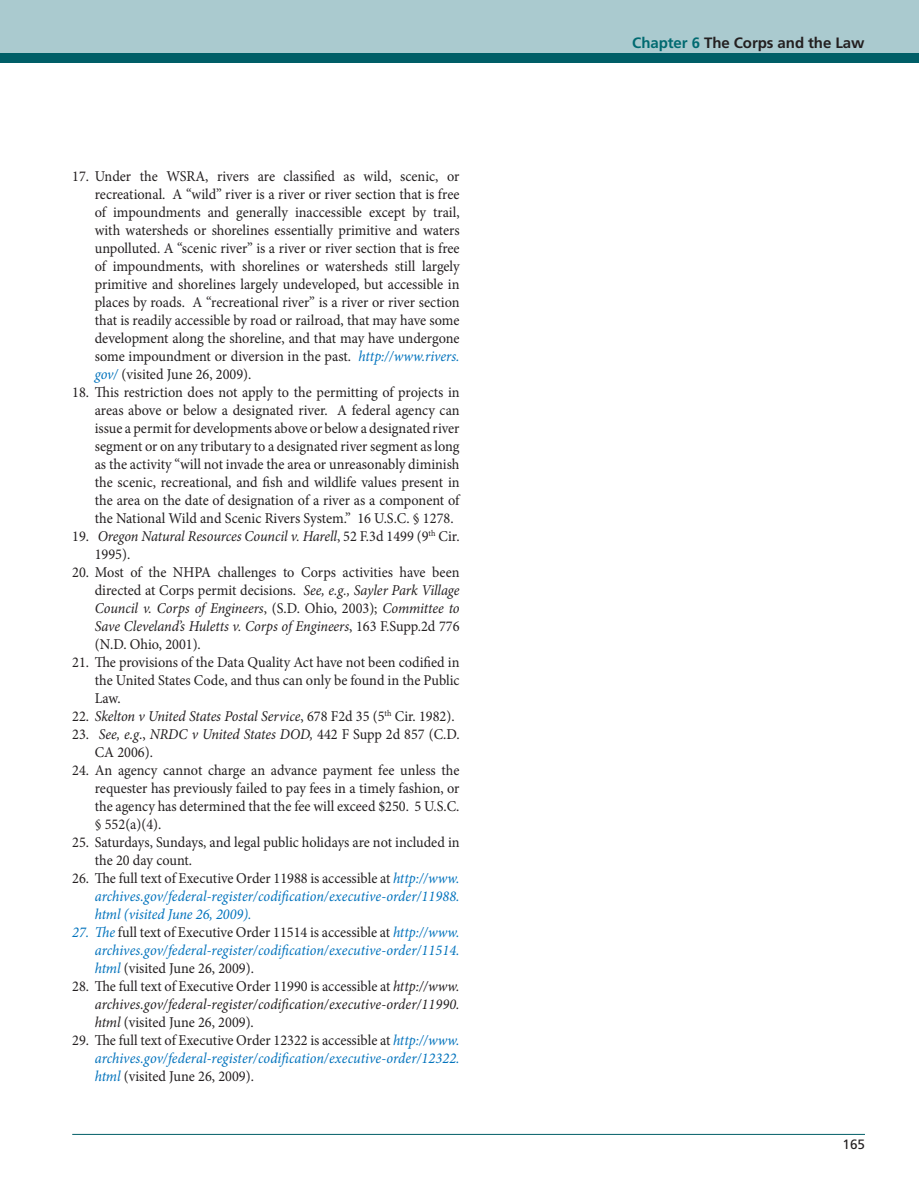
<style>
.page{position:relative;width:919px;height:1188px;background:#fff}
.page>*{position:absolute;margin:0;border:0;box-sizing:border-box;transform-origin:0 0}
.footnote{font:15px/18px "Minion Pro";color:#231f20;text-align:justify;scale:.95 1}
.footnote-2{font:italic 15px/18px "Minion Pro";letter-spacing:.005em;color:#0072bc;text-align:justify;scale:.95 1}
.footnote-3{font:italic 15px/18px "Minion Pro";letter-spacing:-.005em;color:#231f20;scale:.95 1}
.t1{font:700 15px "Frutiger LT Std";letter-spacing:-.005em;color:#231f20}
.t2{font:13.5px "Frutiger LT Std";color:#231f20}
.s1{font-style:italic;color:#0072bc}
.s2{font-style:normal}
.s3{font-style:italic}
.s4{font-style:normal;color:#231f20}
.s5{color:#006a71}
</style>
<div class="page">
<div style="left:0;top:0;width:918px;height:54px;background:#aacacf"></div>
<div style="left:0;top:54px;width:918px;height:9px;background:#005e67"></div>
<hr style="left:72px;top:1134px;width:792px;height:1px;background:#005e67">
<p class="footnote" style="left:95px;top:167px;width:385px;text-indent:-22px">17. Under the WSRA, rivers are classified as wild, scenic, or recreational. A “wild” river is a river or river section that is free of impoundments and generally inaccessible except by trail, with watersheds or shorelines essentially primitive and waters unpolluted. A “scenic river” is a river or river section that is free of impoundments, with shorelines or watersheds still largely primitive and shorelines largely undeveloped, but accessible in places by roads. A “recreational river” is a river or river section that is readily accessible by road or railroad, that may have some development along the shoreline, and that may have undergone some impoundment or diversion in the past. <span class="s1">http://www.rivers. gov/</span> (visited June 26, 2009).</p>
<p class="footnote" style="left:95px;top:383px;width:385px;text-indent:-22px">18. This restriction does not apply to the permitting of projects in areas above or below a designated river. A federal agency can issue a permit for developments above or below a designated river segment or on any tributary to a designated river segment as long as the activity “will not invade the area or unreasonably diminish the scenic, recreational, and fish and wildlife values present in the area on the date of designation of a river as a component of the National Wild and Scenic Rivers System.” 16 U.S.C. § 1278.</p>
<p class="footnote-3" style="left:95px;top:527px;width:385px;text-indent:-22px"><span class="s2">19.</span> Oregon Natural Resources Council v. Harell<span class="s2">, 52 F.3d 1499 (9</span><sup>th</sup> <span class="s2">Cir.<br>1995).</span></p>
<p class="footnote" style="left:95px;top:563px;width:385px;text-indent:-22px">20. Most of the NHPA challenges to Corps activities have been directed at Corps permit decisions. <span class="s3">See, e.g., Sayler Park Village Council v. Corps of Engineers</span>, (S.D. Ohio, 2003); <span class="s3">Committee to Save Cleveland’s Huletts v. Corps of Engineers</span>, 163 F.Supp.2d 776 (N.D. Ohio, 2001).</p>
<p class="footnote" style="left:95px;top:653px;width:385px;text-indent:-22px">21. The provisions of the Data Quality Act have not been codified in the United States Code, and thus can only be found in the Public Law.</p>
<p class="footnote-3" style="left:72px;top:707px;width:404px"><span class="s2">22.</span> Skelton v United States Postal Service<span class="s2">, 678 F2d 35 (5</span><sup>th</sup> <span class="s2">Cir. 1982).</span></p>
<p class="footnote" style="left:95px;top:725px;width:385px;text-indent:-22px">23. <span class="s3">See, e.g</span>., <span class="s3">NRDC v United States DOD,</span> 442 F Supp 2d 857 (C.D.<br>CA 2006).</p>
<p class="footnote" style="left:95px;top:761px;width:385px;text-indent:-22px">24. An agency cannot charge an advance payment fee unless the requester has previously failed to pay fees in a timely fashion, or the agency has determined that the fee will exceed $250. 5 U.S.C. § 552(a)(4).</p>
<p class="footnote" style="left:95px;top:833px;width:385px;text-indent:-22px">25. Saturdays, Sundays, and legal public holidays are not included in the 20 day count.</p>
<p class="footnote-2" style="left:95px;top:869px;width:385px;text-indent:-22px"><span class="s4">26. The full text of Executive Order 11988 is accessible at</span> http://www. archives.gov/federal-register/codification/executive-order/11988. html (visited June 26, 2009).</p>
<p class="footnote-2" style="left:95px;top:923px;width:385px;text-indent:-22px">27. The <span class="s4">full text of Executive Order 11514 is accessible at</span> http://www. archives.gov/federal-register/codification/executive-order/11514. html <span class="s4">(visited June 26, 2009).</span></p>
<p class="footnote-3" style="left:95px;top:977px;width:385px;text-align:justify;text-indent:-22px"><span class="s2">28. The full text of Executive Order 11990 is accessible at</span> http://www. archives.gov/federal-register/codification/executive-order/11990. html <span class="s2">(visited June 26, 2009).</span></p>
<p class="footnote-2" style="left:95px;top:1031px;width:385px;text-indent:-22px"><span class="s4">29. The full text of Executive Order 12322 is accessible at</span> http://www. archives.gov/federal-register/codification/executive-order/12322. html <span class="s4">(visited June 26, 2009).</span></p>
<p class="t1" style="left:632px;top:34px;width:233px"><span class="s5">Chapter 6</span> The Corps and the Law</p>
<p class="t2" style="left:842px;top:1136px;width:24px">165</p>
</div>
